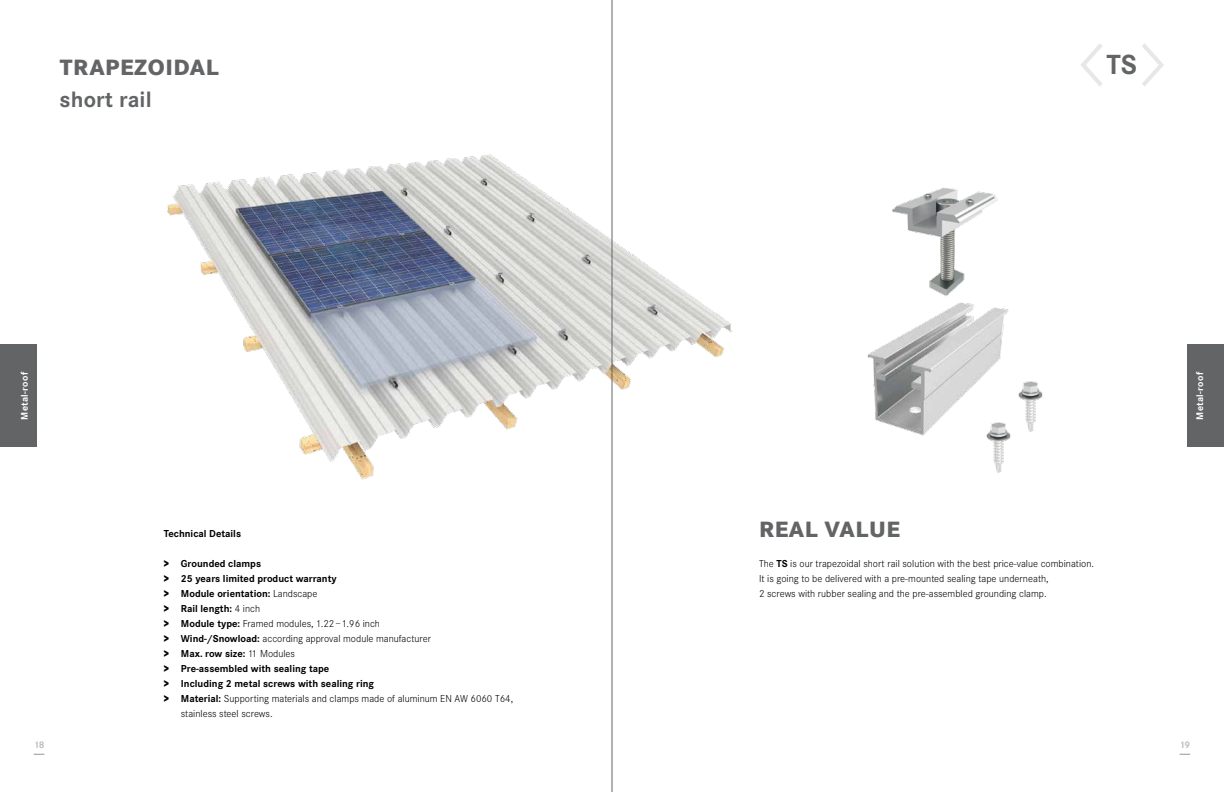
<style>
.page{position:relative;width:1224px;height:792px;background:#fff}
.page>*{position:absolute;margin:0;border:0;box-sizing:border-box;transform-origin:0 0}
.t1{font:700 28.8px "Corporate S";color:#636466}
.t2{font:800 23px "Corporate S";letter-spacing:.025em;color:#636466}
.t3{font:700 23px "Corporate S";letter-spacing:.005em;color:#636466}
.t4{font:300 10.5px/15px "Corporate S";color:#000}
.t5{font:700 10.5px "Corporate S";color:#000}
.t6{font:700 10px "Corporate S";letter-spacing:.03em;color:#fff}
.t7{font:700 10px "Corporate S";color:#bcbec0}
.s1{font-weight:800}
.s2{font-weight:300}
.s3{font-weight:700}
</style>
<div class="page">
<svg style="left:1081px;top:43px;width:21px;height:43px"></svg>
<svg style="left:1142px;top:43px;width:22px;height:43px"></svg>
<img style="left:167px;top:130px;width:566px;height:365px">
<img style="left:867px;top:302px;width:142px;height:134px">
<img style="left:892px;top:187px;width:106px;height:109px">
<img style="left:983px;top:419px;width:28px;height:54px">
<img style="left:1018px;top:381px;width:25px;height:51px">
<div style="left:1188px;top:345px;width:36px;height:102px;background:#636466"></div>
<div style="left:0;top:345px;width:36px;height:102px;background:#636466"></div>
<hr style="left:612px;top:0;width:1px;height:792px;background:#636466">
<h2 class="t2" style="left:60px;top:53px;width:160px">TRAPEZOIDAL</h2>
<h1 class="t1" style="left:1107px;top:48px;width:32px">TS</h1>
<h2 class="t3" style="left:60px;top:86px;width:94px">short rail</h2>
<p class="t6" style="left:19px;top:420px;width:49px;rotate:-90deg">Metal-roof</p>
<p class="t6" style="left:1194px;top:420px;width:49px;rotate:-90deg">Metal-roof</p>
<p class="t5" style="left:164px;top:527px;width:79px">Technical Details</p>
<p class="t5" style="left:164px;top:557px;width:99px"><span class="s1">&gt;</span> Grounded clamps</p>
<p class="t5" style="left:164px;top:572px;width:174px"><span class="s1">&gt;</span> 25 years limited product warranty</p>
<p class="t5" style="left:164px;top:587px;width:155px"><span class="s1">&gt;</span> Module orientation: <span class="s2">Landscape</span></p>
<p class="t5" style="left:164px;top:602px;width:98px"><span class="s1">&gt;</span> Rail length: <span class="s2">4 inch</span></p>
<p class="t4" style="left:164px;top:616px;width:218px"><span class="s1">&gt;</span> <span class="s3">Module type:</span> Framed modules, 1.22–1.96 inch</p>
<p class="t4" style="left:164px;top:631px;width:269px"><span class="s1">&gt;</span> <span class="s3">Wind-/Snowload:</span> according approval module manufacturer</p>
<p class="t5" style="left:164px;top:647px;width:133px"><span class="s1">&gt;</span> Max. row size: <span class="s2">11 Modules</span></p>
<p class="t5" style="left:164px;top:662px;width:167px"><span class="s1">&gt;</span> Pre-assembled with sealing tape</p>
<p class="t5" style="left:164px;top:677px;width:212px"><span class="s1">&gt;</span> Including 2 metal screws with sealing ring</p>
<p class="t4" style="left:164px;top:691px;width:351px"><span class="s1">&gt;</span> <span class="s3">Material:</span> Supporting materials and clamps made of aluminum EN AW 6060 T64,</p>
<p class="t4" style="left:181px;top:706px;width:93px">stainless steel screws.</p>
<h2 class="t2" style="left:759px;top:516px;width:142px">REAL VALUE</h2>
<p class="t4" style="left:759px;top:556px;width:337px">The <span class="s3">TS</span> is our trapezoidal short rail solution with the best price-value combination.<br>It is going to be delivered with a pre-mounted sealing tape underneath,<br>2 screws with rubber sealing and the pre-assembled grounding clamp.</p>
<p class="t7" style="left:34px;top:739px;width:12px">18</p>
<p class="t7" style="left:1180px;top:739px;width:12px">19</p>
</div>
